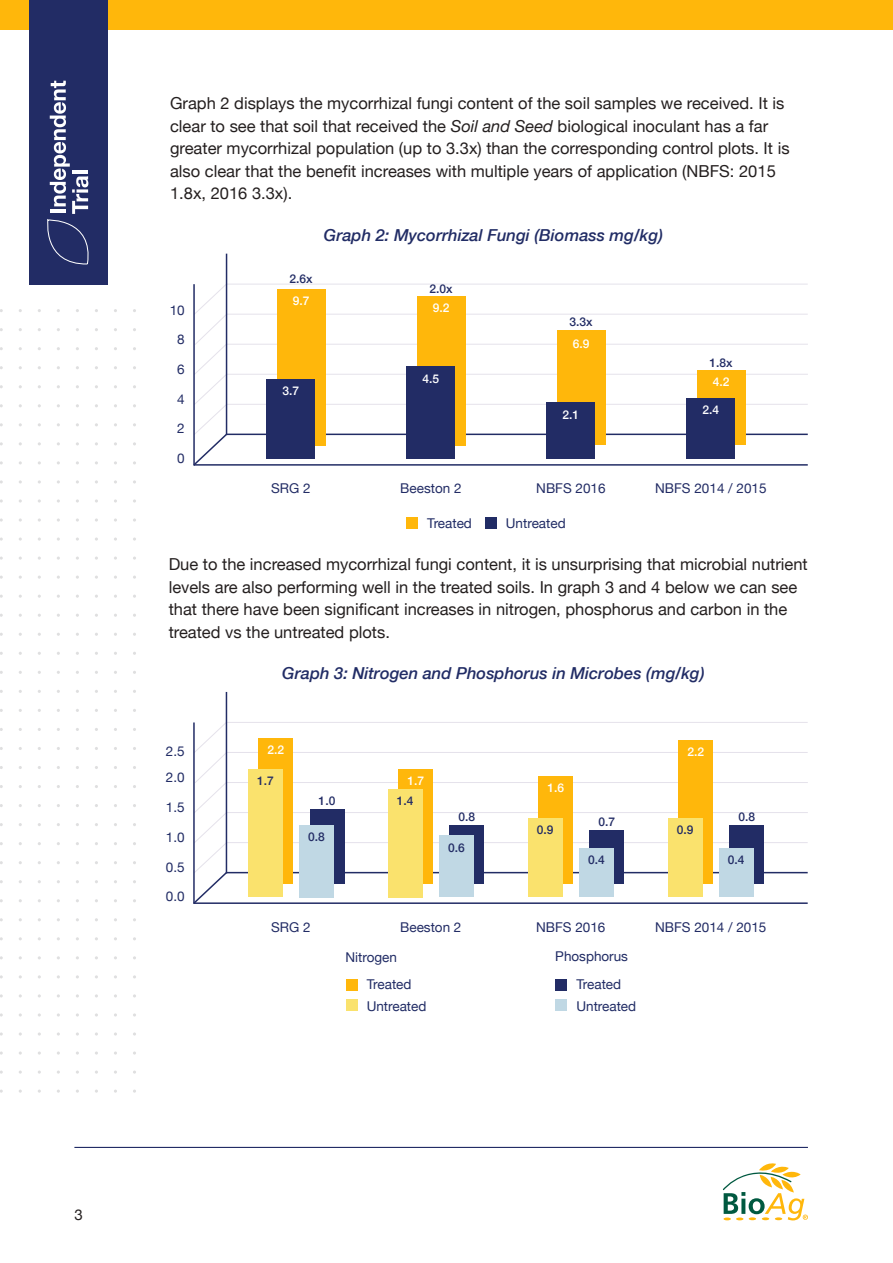
<style>
.page{position:relative;width:893px;height:1263px;background:#fff}
.page>*{position:absolute;margin:0;border:0;box-sizing:border-box;transform-origin:0 0}
.t1{font:16.5px/22.5px "Helvetica Neue";color:#241f1f}
.t2{font:italic 500 16.5px "Helvetica Neue";color:#212c65}
.t3{font:15px "Helvetica Neue";color:#241f1f}
.t4{font:13.5px/26.8px "Helvetica Neue";color:#212c65}
.t5{font:13.5px/29.4px "Helvetica Neue";color:#222c65;text-align:center}
.t6{font:500 12px "Helvetica Neue";color:#222c65}
.t7{font:500 12px "Helvetica Neue";color:#fff}
.s1{font-style:italic}
</style>
<div class="page">
<div style="left:0;top:0;width:893px;height:30px;background:#ffb70b"></div>
<hr style="left:74px;top:1147px;width:734px;height:1px;background:#222c65">
<svg style="left:723px;top:1163px;width:85px;height:57px"></svg>
<div style="left:29px;top:0;width:78px;height:285px;background:#222c65"></div>
<svg style="left:47px;top:81px;width:42px;height:184px"></svg>
<hr style="left:72px;top:171px;width:16px;height:3px;background:#fff">
<div style="left:406px;top:517px;width:12px;height:12px;background:#ffb70b"></div>
<div style="left:485px;top:517px;width:12px;height:12px;background:#212c65"></div>
<hr style="left:226px;top:254px;width:1px;height:181px;background:#222c65">
<svg style="left:193px;top:283px;width:615px;height:183px"></svg>
<hr style="left:194px;top:464px;width:614px;height:2px;background:#222c65">
<div style="left:277px;top:289px;width:48px;height:156px;background:#ffb70b"></div>
<div style="left:417px;top:296px;width:48px;height:149px;background:#ffb70b"></div>
<div style="left:557px;top:330px;width:48px;height:115px;background:#ffb70b"></div>
<div style="left:697px;top:370px;width:48px;height:75px;background:#ffb70b"></div>
<div style="left:267px;top:379px;width:48px;height:80px;background:#222c65"></div>
<div style="left:407px;top:367px;width:48px;height:92px;background:#222c65"></div>
<div style="left:547px;top:403px;width:48px;height:56px;background:#222c65"></div>
<div style="left:687px;top:398px;width:48px;height:61px;background:#222c65"></div>
<hr style="left:226px;top:692px;width:1px;height:181px;background:#222c65">
<svg style="left:193px;top:722px;width:615px;height:182px"></svg>
<hr style="left:194px;top:902px;width:614px;height:2px;background:#222c65">
<div style="left:259px;top:738px;width:34px;height:145px;background:#ffb70b"></div>
<div style="left:310px;top:809px;width:34px;height:74px;background:#222c65"></div>
<div style="left:399px;top:769px;width:34px;height:114px;background:#ffb70b"></div>
<div style="left:450px;top:825px;width:34px;height:58px;background:#222c65"></div>
<div style="left:539px;top:776px;width:34px;height:107px;background:#ffb70b"></div>
<div style="left:590px;top:830px;width:34px;height:53px;background:#222c65"></div>
<div style="left:679px;top:740px;width:34px;height:143px;background:#ffb70b"></div>
<div style="left:730px;top:825px;width:34px;height:58px;background:#222c65"></div>
<div style="left:248px;top:769px;width:34px;height:128px;background:#fae26d"></div>
<div style="left:299px;top:825px;width:34px;height:72px;background:#c0d8e4"></div>
<div style="left:388px;top:789px;width:34px;height:108px;background:#fae26d"></div>
<div style="left:439px;top:836px;width:34px;height:61px;background:#c0d8e4"></div>
<div style="left:528px;top:819px;width:34px;height:78px;background:#fae26d"></div>
<div style="left:579px;top:848px;width:34px;height:49px;background:#c0d8e4"></div>
<div style="left:668px;top:819px;width:34px;height:78px;background:#fae26d"></div>
<div style="left:719px;top:848px;width:34px;height:49px;background:#c0d8e4"></div>
<div style="left:346px;top:979px;width:11px;height:12px;background:#ffb70b"></div>
<div style="left:346px;top:999px;width:11px;height:12px;background:#fae26d"></div>
<div style="left:555px;top:979px;width:12px;height:12px;background:#222c65"></div>
<div style="left:555px;top:999px;width:12px;height:12px;background:#c0d8e4"></div>
<p class="t3" style="left:74px;top:1204px;width:10px">3</p>
<p class="t1" style="left:170px;top:93px;width:621px">Graph 2 displays the mycorrhizal fungi content of the soil samples we received. It is clear to see that soil that received the <span class="s1">Soil and Seed</span> biological inoculant has a far greater mycorrhizal population (up to 3.3x) than the corresponding control plots. It is also clear that the benefit increases with multiple years of application (NBFS: 2015<br>1.8x, 2016 3.3x).</p>
<p class="t5" style="left:170px;top:296px;width:17px">10<br>8</p>
<p class="t5" style="left:177px;top:355px;width:9px;text-align:left">6<br>4</p>
<p class="t5" style="left:177px;top:415px;width:9px">2</p>
<p class="t5" style="left:177px;top:444px;width:9px">0</p>
<p class="t2" style="left:324px;top:221px;width:341px">Graph 2: Mycorrhizal Fungi (Biomass mg/kg)</p>
<p class="t6" style="left:289px;top:270px;width:25px">2.6x</p>
<p class="t7" style="left:293px;top:291px;width:18px">9.7</p>
<p class="t7" style="left:283px;top:381px;width:18px">3.7</p>
<p class="t6" style="left:429px;top:279px;width:25px">2.0x</p>
<p class="t7" style="left:433px;top:298px;width:18px">9.2</p>
<p class="t7" style="left:423px;top:369px;width:18px">4.5</p>
<p class="t6" style="left:569px;top:312px;width:25px">3.3x</p>
<p class="t7" style="left:573px;top:334px;width:18px">6.9</p>
<p class="t7" style="left:563px;top:405px;width:18px">2.1</p>
<p class="t6" style="left:709px;top:353px;width:25px">1.8x</p>
<p class="t7" style="left:713px;top:372px;width:18px">4.2</p>
<p class="t7" style="left:702px;top:400px;width:18px">2.4</p>
<p class="t5" style="left:271px;top:474px;width:41px">SRG 2</p>
<p class="t5" style="left:400px;top:474px;width:63px">Beeston 2</p>
<p class="t5" style="left:536px;top:474px;width:71px">NBFS 2016</p>
<p class="t4" style="left:427px;top:510px;width:46px">Treated</p>
<p class="t4" style="left:506px;top:510px;width:61px">Untreated</p>
<p class="t5" style="left:655px;top:474px;width:113px">NBFS 2014 / 2015</p>
<p class="t1" style="left:169px;top:554px;width:641px">Due to the increased mycorrhizal fungi content, it is unsurprising that microbial nutrient levels are also performing well in the treated soils. In graph 3 and 4 below we can see that there have been significant increases in nitrogen, phosphorus and carbon in the treated vs the untreated plots.</p>
<p class="t4" style="left:166px;top:738px;width:20px">2.5<br>2.0</p>
<p class="t4" style="left:166px;top:794px;width:20px;line-height:29.4px">1.5<br>1.0</p>
<p class="t4" style="left:166px;top:854px;width:20px">0.5</p>
<p class="t4" style="left:166px;top:884px;width:20px">0.0</p>
<p class="t2" style="left:282px;top:659px;width:424px">Graph 3: Nitrogen and Phosphorus in Microbes (mg/kg)</p>
<p class="t7" style="left:268px;top:740px;width:18px">2.2</p>
<p class="t6" style="left:257px;top:771px;width:18px">1.7</p>
<p class="t6" style="left:319px;top:791px;width:18px">1.0</p>
<p class="t6" style="left:308px;top:827px;width:18px">0.8</p>
<p class="t7" style="left:408px;top:771px;width:18px">1.7</p>
<p class="t6" style="left:397px;top:791px;width:18px">1.4</p>
<p class="t6" style="left:459px;top:807px;width:18px">0.8</p>
<p class="t6" style="left:448px;top:838px;width:18px">0.6</p>
<p class="t7" style="left:548px;top:778px;width:18px">1.6</p>
<p class="t6" style="left:537px;top:820px;width:18px">0.9</p>
<p class="t6" style="left:599px;top:812px;width:18px">0.7</p>
<p class="t6" style="left:588px;top:850px;width:18px">0.4</p>
<p class="t7" style="left:688px;top:742px;width:18px">2.2</p>
<p class="t6" style="left:677px;top:820px;width:18px">0.9</p>
<p class="t6" style="left:739px;top:807px;width:18px">0.8</p>
<p class="t6" style="left:728px;top:850px;width:18px">0.4</p>
<p class="t5" style="left:271px;top:913px;width:41px">SRG 2</p>
<p class="t5" style="left:400px;top:913px;width:63px">Beeston 2</p>
<p class="t5" style="left:536px;top:913px;width:71px">NBFS 2016</p>
<p class="t5" style="left:655px;top:913px;width:113px">NBFS 2014 / 2015</p>
<p class="t4" style="left:367px;top:945px;width:46px;text-indent:-21px">Nitrogen<br>Treated</p>
<p class="t4" style="left:367px;top:993px;width:61px">Untreated</p>
<p class="t4" style="left:576px;top:943px;width:53px;line-height:28px;text-indent:-21px">Phosphorus<br>Treated</p>
<p class="t4" style="left:576px;top:993px;width:61px">Untreated</p>
</div>
